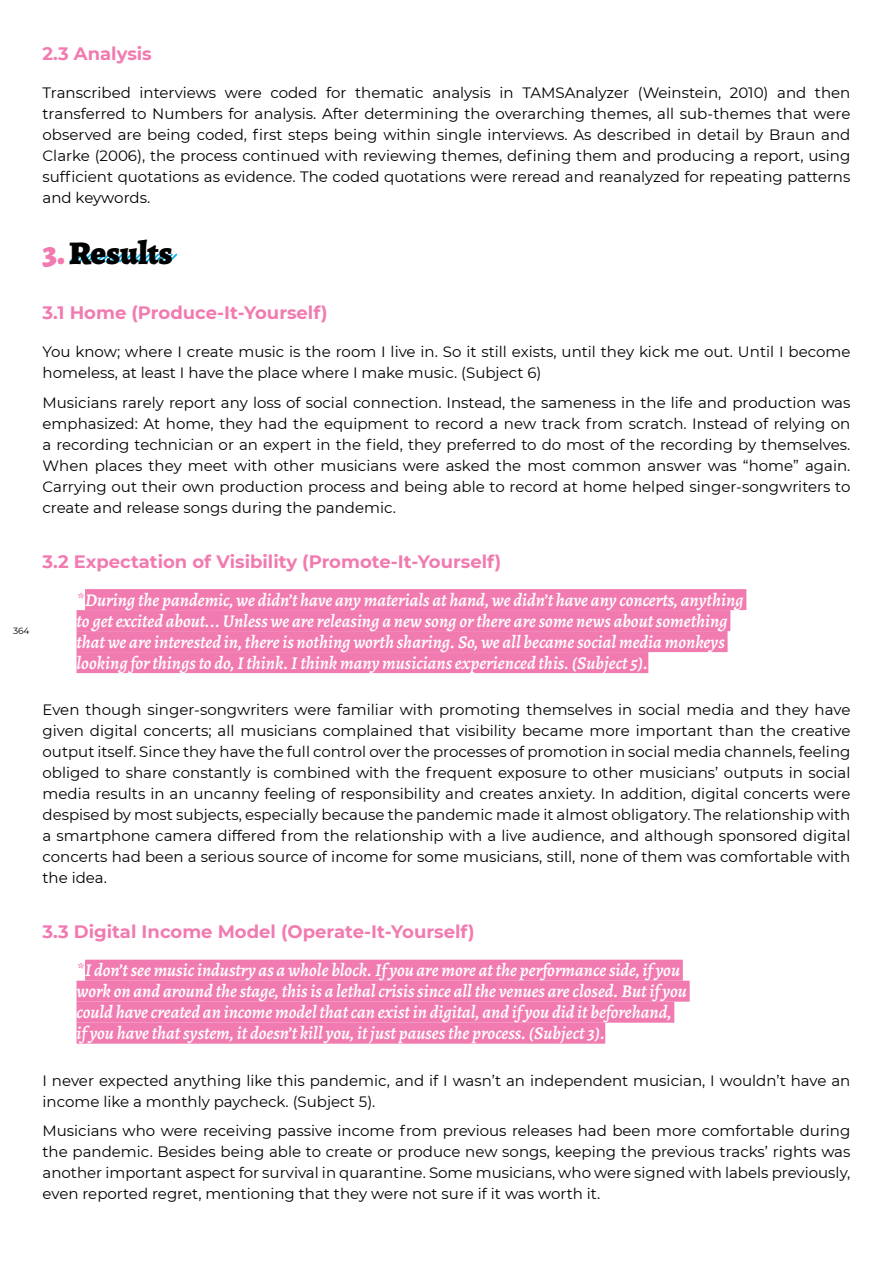
<style>
.page{position:relative;width:893px;height:1263px;background:#fff}
.page>*{position:absolute;margin:0;border:0;box-sizing:border-box;transform-origin:0 0}
.t1{font:900 33px "Alegreya";color:#000}
.t2{font:italic 600 18px/21px "Alegreya";color:#fff}
.t3{font:700 18px "Montserrat";color:#f17bb0}
.t4{font:15px/21px "Montserrat";color:#000;text-align:justify}
.t5{font:9px "Montserrat";color:#000}
.s1{color:#f17bb0}
.s2{font-weight:400;color:#f17bb0}
</style>
<div class="page">
<svg style="left:69px;top:253px;width:109px;height:10px"></svg>
<div style="left:85px;top:589px;width:661px;height:21px;background:#f17bb0"></div>
<div style="left:77px;top:610px;width:653px;height:21px;background:#f17bb0"></div>
<div style="left:77px;top:631px;width:651px;height:21px;background:#f17bb0"></div>
<div style="left:77px;top:652px;width:571px;height:21px;background:#f17bb0"></div>
<div style="left:85px;top:960px;width:598px;height:21px;background:#f17bb0"></div>
<div style="left:77px;top:981px;width:613px;height:21px;background:#f17bb0"></div>
<div style="left:77px;top:1002px;width:597px;height:21px;background:#f17bb0"></div>
<div style="left:77px;top:1023px;width:528px;height:21px;background:#f17bb0"></div>
<p class="t5" style="left:13px;top:625px;width:18px">364</p>
<p class="t3" style="left:43px;top:41px;width:111px">2.3 Analysis</p>
<p class="t4" style="left:43px;top:82px;width:809px">Transcribed interviews were coded for thematic analysis in TAMSAnalyzer (Weinstein, 2010) and then transferred to Numbers for analysis. After determining the overarching themes, all sub-themes that were observed are being coded, first steps being within single interviews. As described in detail by Braun and Clarke (2006), the process continued with reviewing themes, defining them and producing a report, using sufficient quotations as evidence. The coded quotations were reread and reanalyzed for repeating patterns and keywords.</p>
<h1 class="t1" style="left:43px;top:232px;width:132px"><span class="s1">3.</span> Results</h1>
<p class="t3" style="left:43px;top:300px;width:286px">3.1 Home (Produce-It-Yourself)</p>
<p class="t4" style="left:43px;top:341px;width:809px">You know; where I create music is the room I live in. So it still exists, until they kick me out. Until I become homeless, at least I have the place where I make music. (Subject 6)</p>
<p class="t4" style="left:43px;top:391px;width:809px">Musicians rarely report any loss of social connection. Instead, the sameness in the life and production was emphasized: At home, they had the equipment to record a new track from scratch. Instead of relying on a recording technician or an expert in the field, they preferred to do most of the recording by themselves.<br>When places they meet with other musicians were asked the most common answer was “home” again.<br>Carrying out their own production process and being able to record at home helped singer-songwriters to create and release songs during the pandemic.</p>
<p class="t3" style="left:43px;top:548px;width:460px">3.2 Expectation of Visibility (Promote-It-Yourself)</p>
<p class="t2" style="left:77px;top:589px;width:668px"><span class="s2">*</span>During the pandemic, we didn’t have any materials at hand, we didn’t have any concerts, anything to get excited about... Unless we are releasing a new song or there are some news about something that we are interested in, there is nothing worth sharing. So, we all became social media monkeys looking for things to do, I think. I think many musicians experienced this. (Subject 5).</p>
<p class="t4" style="left:43px;top:699px;width:809px">Even though singer-songwriters were familiar with promoting themselves in social media and they have given digital concerts; all musicians complained that visibility became more important than the creative output itself. Since they have the full control over the processes of promotion in social media channels, feeling obliged to share constantly is combined with the frequent exposure to other musicians’ outputs in social media results in an uncanny feeling of responsibility and creates anxiety. In addition, digital concerts were despised by most subjects, especially because the pandemic made it almost obligatory. The relationship with a smartphone camera differed from the relationship with a live audience, and although sponsored digital concerts had been a serious source of income for some musicians, still, none of them was comfortable with the idea.</p>
<p class="t3" style="left:43px;top:919px;width:434px">3.3 Digital Income Model (Operate-It-Yourself)</p>
<p class="t2" style="left:77px;top:959px;width:612px"><span class="s2">*</span>I don’t see music industry as a whole block. If you are more at the performance side, if you work on and around the stage, this is a lethal crisis since all the venues are closed. But if you could have created an income model that can exist in digital, and if you did it beforehand,<br>if you have that system, it doesn’t kill you, it just pauses the process. (Subject 3).</p>
<p class="t4" style="left:43px;top:1069px;width:809px">I never expected anything like this pandemic, and if I wasn’t an independent musician, I wouldn’t have an income like a monthly paycheck. (Subject 5).</p>
<p class="t4" style="left:43px;top:1120px;width:809px">Musicians who were receiving passive income from previous releases had been more comfortable during the pandemic. Besides being able to create or produce new songs, keeping the previous tracks’ rights was another important aspect for survival in quarantine. Some musicians, who were signed with labels previously, even reported regret, mentioning that they were not sure if it was worth it.</p>
</div>
